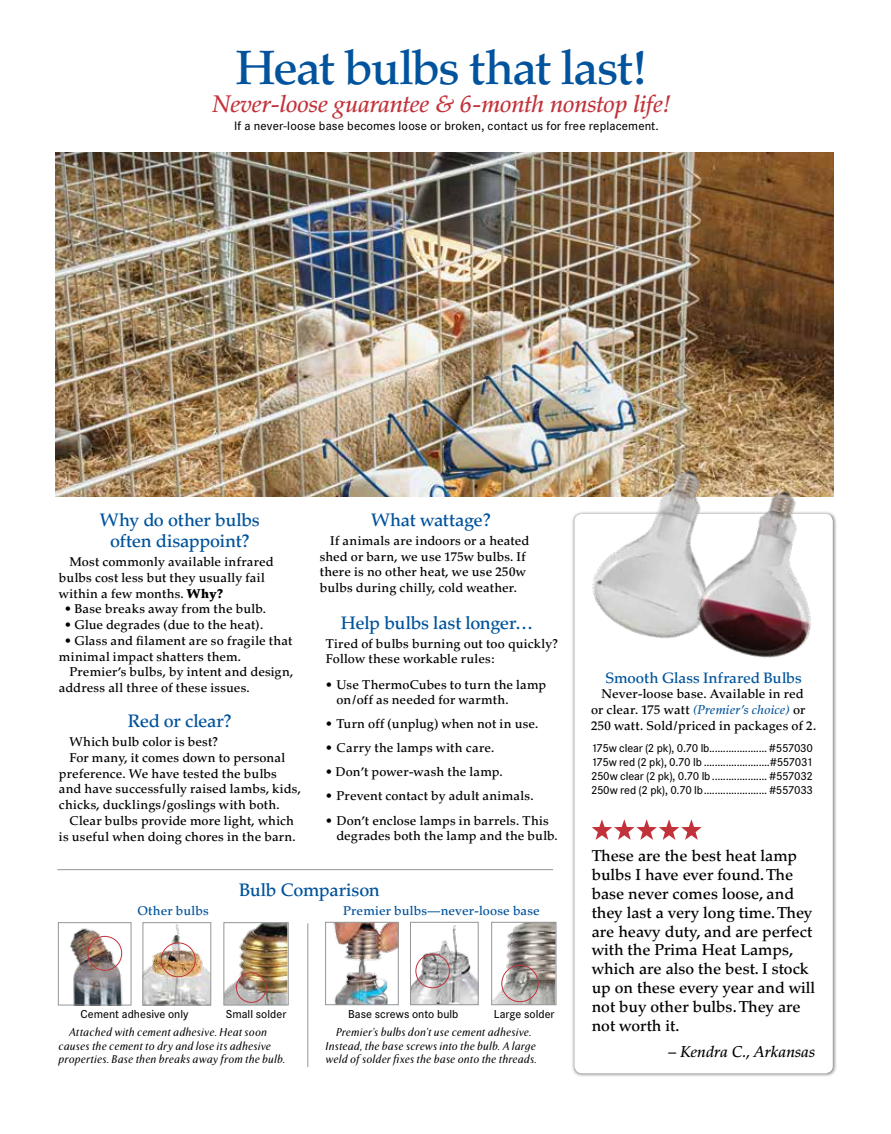
<style>
.page{position:relative;width:891px;height:1134px;background:#fff}
.page>*{position:absolute;margin:0;border:0;box-sizing:border-box;transform-origin:0 0}
.t1{font:500 48px "Palatino";letter-spacing:-.035em;color:#00539c}
.t2{font:italic 500 24px "Palatino";letter-spacing:-.015em;color:#c2323a}
.t3{font:500 18px/21px "Palatino";letter-spacing:-.02em;color:#00539c;text-align:center}
.t4{font:500 15.75px/18.9px "Palatino";color:#000}
.t5{font:italic 500 15.75px "Palatino";color:#000}
.t6{font:500 15px "Palatino";color:#00539c}
.t7{font:500 12.75px/15.8px "Palatino";letter-spacing:.01em;color:#000}
.t8{font:500 12.75px "Corporate S";letter-spacing:.01em;color:#000}
.t9{font:500 12.75px "Palatino";letter-spacing:.01em;color:#00539c}
.t10{font:500 12px/14.2px "Corporate S";color:#000;text-align:justify}
.t11{font:italic 11.25px/13.5px "Exemplar Pro";letter-spacing:.015em;color:#000;text-align:center}
.s1{font-weight:900}
.s2{font-style:italic;color:#00539c}
</style>
<div class="page">
<div style="left:572px;top:511px;width:265px;height:567px;background:#000;opacity:.5"></div>
<div style="left:575px;top:514px;width:258px;height:559px;background:#fff;border-radius:8px"></div>
<img style="left:333px;top:924px;width:64px;height:79px">
<div style="left:325px;top:922px;width:74px;height:83px;border:1px solid #939598"></div>
<img style="left:70px;top:928px;width:53px;height:75px">
<div style="left:58px;top:922px;width:73px;height:83px;border:1px solid #939598"></div>
<img style="left:493px;top:924px;width:61px;height:79px">
<div style="left:491px;top:922px;width:65px;height:83px;border:1px solid #939598"></div>
<div style="left:501px;top:965px;width:38px;height:37px;border:1px solid #c2323a;border-radius:50%"></div>
<img style="left:412px;top:925px;width:65px;height:78px">
<div style="left:410px;top:922px;width:69px;height:83px;border:1px solid #939598"></div>
<img style="left:145px;top:924px;width:64px;height:79px">
<div style="left:143px;top:922px;width:68px;height:83px;border:1px solid #939598"></div>
<div style="left:416px;top:954px;width:34px;height:34px;border:1px solid #c2323a;border-radius:50%"></div>
<img style="left:225px;top:924px;width:62px;height:79px">
<div style="left:223px;top:922px;width:66px;height:83px;border:1px solid #939598"></div>
<div style="left:236px;top:972px;width:30px;height:31px;border:1px solid #c2323a;border-radius:50%"></div>
<div style="left:87px;top:936px;width:35px;height:35px;border:1px solid #c2323a;border-radius:50%"></div>
<div style="left:161px;top:942px;width:35px;height:35px;border:1px solid #c2323a;border-radius:50%"></div>
<hr style="left:57px;top:869px;width:496px;height:1px;background:#939598">
<hr style="left:307px;top:923px;width:1px;height:144px;background:#939598">
<img style="left:56px;top:153px;width:778px;height:344px">
<img style="left:571px;top:448px;width:181px;height:207px">
<img style="left:666px;top:470px;width:171px;height:206px">
<svg style="left:592px;top:819px;width:110px;height:21px"></svg>
<h1 class="t1" style="left:236px;top:40px;width:413px">Heat bulbs that last!</h1>
<h2 class="t2" style="left:213px;top:89px;width:459px">Never-loose guarantee &amp; 6-month nonstop life!</h2>
<p class="t8" style="left:234px;top:119px;width:426px">If a never-loose base becomes loose or broken, contact us for free replacement.</p>
<h3 class="t3" style="left:100px;top:510px;width:161px">Why do other bulbs often disappoint?</h3>
<p class="t7" style="left:59px;top:554px;width:216px;text-indent:10px">Most commonly available infrared bulbs cost less but they usually fail within a few months. <span class="s1">Why?</span></p>
<p class="t7" style="left:65px;top:601px;width:203px">• Base breaks away from the bulb.</p>
<p class="t7" style="left:65px;top:617px;width:200px">• Glue degrades (due to the heat).</p>
<p class="t7" style="left:59px;top:633px;width:235px;text-indent:6px">• Glass and filament are so fragile that minimal impact shatters them.</p>
<p class="t7" style="left:59px;top:664px;width:236px;text-indent:10px">Premier’s bulbs, by intent and design, address all three of these issues.</p>
<h3 class="t3" style="left:128px;top:711px;width:106px">Red or clear?</h3>
<p class="t7" style="left:69px;top:734px;width:150px">Which bulb color is best?</p>
<p class="t7" style="left:69px;top:750px;width:217px">For many, it comes down to personal</p>
<p class="t7" style="left:59px;top:766px;width:219px">preference. We have tested the bulbs</p>
<p class="t7" style="left:59px;top:781px;width:243px">and have successfully raised lambs, kids,</p>
<p class="t7" style="left:59px;top:797px;width:222px">chicks, ducklings/goslings with both.</p>
<p class="t7" style="left:69px;top:813px;width:226px">Clear bulbs provide more light, which</p>
<p class="t7" style="left:59px;top:829px;width:238px">is useful when doing chores in the barn.</p>
<h3 class="t3" style="left:371px;top:510px;width:121px">What wattage?</h3>
<p class="t7" style="left:320px;top:533px;width:211px;text-indent:10px">If animals are indoors or a heated shed or barn, we use 175w bulbs. If there is no other heat, we use 250w bulbs during chilly, cold weather.</p>
<h3 class="t3" style="left:341px;top:613px;width:194px">Help bulbs last longer…</h3>
<p class="t7" style="left:326px;top:636px;width:234px">Tired of bulbs burning out too quickly?<br>Follow these workable rules:</p>
<p class="t7" style="left:336px;top:677px;width:211px;line-height:15px;text-indent:-11px">• Use ThermoCubes to turn the lamp on/off as needed for warmth.</p>
<p class="t7" style="left:326px;top:716px;width:214px">• Turn off (unplug) when not in use.</p>
<p class="t7" style="left:326px;top:740px;width:170px">• Carry the lamps with care.</p>
<p class="t7" style="left:326px;top:764px;width:178px">• Don’t power-wash the lamp.</p>
<p class="t7" style="left:326px;top:788px;width:209px">• Prevent contact by adult animals.</p>
<p class="t7" style="left:336px;top:814px;width:223px;line-height:15px;text-indent:-11px">• Don’t enclose lamps in barrels. This degrades both the lamp and the bulb.</p>
<h3 class="t3" style="left:239px;top:880px;width:142px">Bulb Comparison</h3>
<p class="t9" style="left:137px;top:903px;width:73px">Other bulbs</p>
<p class="t9" style="left:343px;top:903px;width:198px">Premier bulbs—never-loose base</p>
<p class="t10" style="left:81px;top:1007px;width:110px">Cement adhesive only</p>
<p class="t10" style="left:226px;top:1007px;width:62px">Small solder</p>
<p class="t10" style="left:348px;top:1007px;width:112px">Base screws onto bulb</p>
<p class="t10" style="left:494px;top:1007px;width:62px">Large solder</p>
<p class="t11" style="left:59px;top:1026px;width:228px;text-align:left;text-indent:10px">Attached with cement adhesive. Heat soon causes the cement to dry and lose its adhesive properties. Base then breaks away from the bulb.</p>
<p class="t11" style="left:326px;top:1026px;width:213px">Premier’s bulbs don’t use cement adhesive.<br>Instead, the base screws into the bulb. A large weld of solder fixes the base onto the threads.</p>
<p class="t6" style="left:606px;top:669px;width:198px">Smooth Glass Infrared Bulbs</p>
<p class="t7" style="left:591px;top:686px;width:227px;text-indent:10px">Never-loose base. Available in red or clear. 175 watt <span class="s2">(Premier’s choice)</span> or<br>250 watt. Sold/priced in packages of 2.</p>
<p class="t10" style="left:591px;top:741px;width:224px">175w clear (2 pk), 0.70 lb..................... #557030<br>175w red (2 pk), 0.70 lb ........................#557031<br>250w clear (2 pk), 0.70 lb.................... #557032<br>250w red (2 pk), 0.70 lb....................... #557033</p>
<p class="t4" style="left:592px;top:846px;width:225px">These are the best heat lamp bulbs I have ever found. The base never comes loose, and they last a very long time. They are heavy duty, and are perfect with the Prima Heat Lamps, which are also the best. I stock up on these every year and will not buy other bulbs. They are not worth it.</p>
<p class="t5" style="left:669px;top:1043px;width:148px">– Kendra C., Arkansas</p>
</div>
